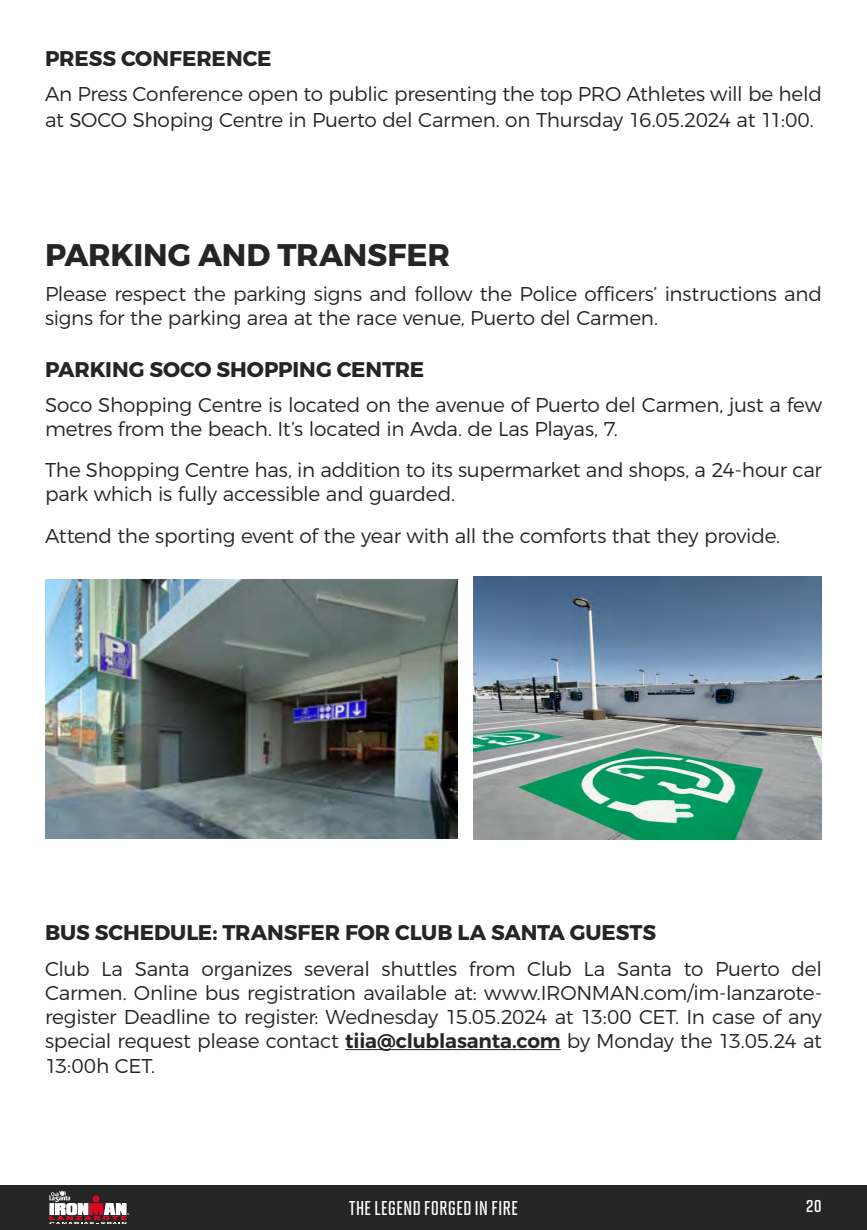
<style>
.page{position:relative;width:867px;height:1230px;background:#fff}
.page>*{position:absolute;margin:0;border:0;box-sizing:border-box;transform-origin:0 0}
.t1{font:700 31.25px "Montserrat";letter-spacing:-.005em;color:#252525}
.t2{font:700 21.25px "Montserrat";letter-spacing:-.005em;color:#252525}
.t3{font:300 20px/24.2px "Montserrat";letter-spacing:-.015em;color:#252525}
.t4{font:600 20px "Solano Gothic MVB";letter-spacing:.005em;color:#fff}
.s1{font-weight:600}
</style>
<div class="page">
<div style="left:0;top:1185px;width:866px;height:45px;background:#252525"></div>
<svg style="left:49px;top:1192px;width:80px;height:32px"></svg>
<hr style="left:345px;top:1049px;width:215px;height:1px;background:#252525">
<img style="left:473px;top:577px;width:348px;height:263px">
<img style="left:46px;top:579px;width:411px;height:260px">
<p class="t2" style="left:45px;top:45px;width:228px">PRESS CONFERENCE</p>
<p class="t3" style="left:45px;top:80px;width:778px;line-height:26.2px">An Press Conference open to public presenting the top PRO Athletes will be held at SOCO Shoping Centre in Puerto del Carmen. on Thursday 16.05.2024 at 11:00.</p>
<h1 class="t1" style="left:45px;top:236px;width:406px">PARKING AND TRANSFER</h1>
<p class="t3" style="left:45px;top:282px;width:778px">Please respect the parking signs and follow the Police officers’ instructions and signs for the parking area at the race venue, Puerto del Carmen.</p>
<p class="t2" style="left:45px;top:356px;width:380px">PARKING SOCO SHOPPING CENTRE</p>
<p class="t3" style="left:45px;top:392px;width:778px">Soco Shopping Centre is located on the avenue of Puerto del Carmen, just a few metres from the beach. It’s located in Avda. de Las Playas, 7.</p>
<p class="t3" style="left:45px;top:458px;width:778px">The Shopping Centre has, in addition to its supermarket and shops, a 24-hour car park which is fully accessible and guarded.</p>
<p class="t3" style="left:45px;top:523px;width:736px">Attend the sporting event of the year with all the comforts that they provide.</p>
<p class="t2" style="left:45px;top:920px;width:612px">BUS SCHEDULE: TRANSFER FOR CLUB LA SANTA GUESTS</p>
<p class="t3" style="left:45px;top:956px;width:778px;text-align:justify">Club La Santa organizes several shuttles from Club La Santa to Puerto del Carmen. Online bus registration available at: www.IRONMAN.com/im-lanzarote&shy;register Deadline to register: Wednesday 15.05.2024 at 13:00 CET. In case of any special request please contact <span class="s1">tiia@clublasanta.com</span> by Monday the 13.05.24 at 13:00h CET.</p>
<p class="t4" style="left:349px;top:1197px;width:170px">THE LEGEND FORGED IN FIRE</p>
<p class="t4" style="left:805px;top:1194px;width:18px">20</p>
</div>
